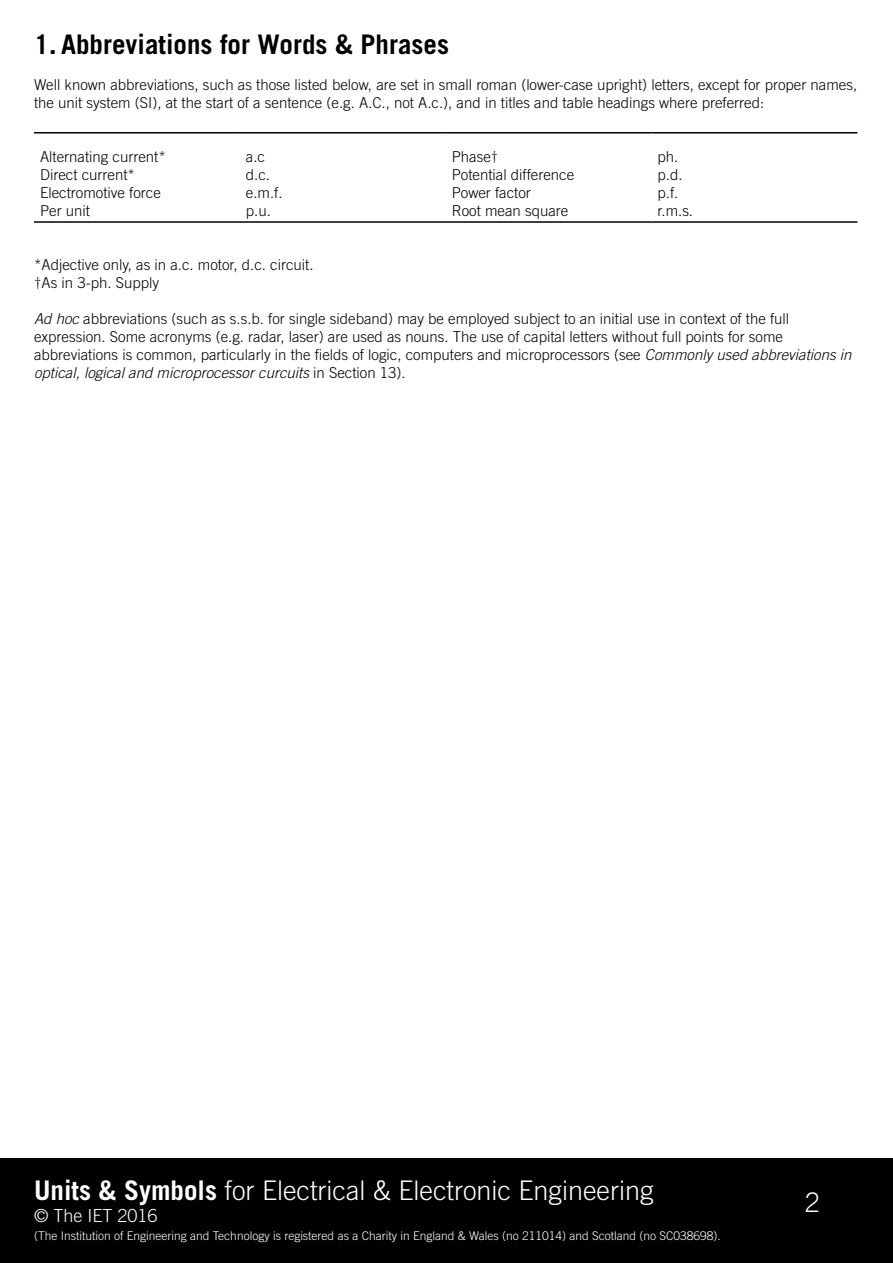
<style>
.page{position:relative;width:893px;height:1263px;background:#fff}
.page>*{position:absolute;margin:0;border:0;box-sizing:border-box;transform-origin:0 0}
.t1{font:300 27px "Trade Gothic LT Std";color:#fff}
.t2{font:700 27px "Trade Gothic LT Std";color:#000}
.t3{font:300 18px "Trade Gothic LT Std";color:#fff}
.t4{font:300 15px/18px "Trade Gothic LT Std";color:#000}
.t5{font:300 12px "Trade Gothic LT Std";color:#fff}
.s1{font-style:italic}
.s2{font-weight:700}
</style>
<div class="page">
<div style="left:0;top:1158px;width:893px;height:105px;background:#000"></div>
<hr style="left:34px;top:132px;width:206px;height:2px;background:#000">
<hr style="left:240px;top:132px;width:206px;height:2px;background:#000">
<hr style="left:446px;top:132px;width:206px;height:2px;background:#000">
<hr style="left:652px;top:132px;width:205px;height:2px;background:#000">
<hr style="left:34px;top:221px;width:206px;height:2px;background:#000">
<hr style="left:240px;top:221px;width:206px;height:2px;background:#000">
<hr style="left:446px;top:221px;width:206px;height:2px;background:#000">
<hr style="left:652px;top:221px;width:205px;height:2px;background:#000">
<h1 class="t2" style="left:34px;top:28px;width:416px">1. Abbreviations for Words &amp; Phrases</h1>
<p class="t4" style="left:34px;top:75px;width:825px">Well known abbreviations, such as those listed below, are set in small roman (lower-case upright) letters, except for proper names, the unit system (SI), at the start of a sentence (e.g. A.C., not A.c.), and in titles and table headings where preferred:</p>
<p class="t4" style="left:40px;top:147px;width:127px">Alternating current*<br>Direct current*<br>Electromotive force<br>Per unit</p>
<p class="t4" style="left:246px;top:147px;width:38px">a.c d.c. e.m.f. p.u.</p>
<p class="t4" style="left:452px;top:147px;width:124px">Phase†<br>Potential difference<br>Power factor<br>Root mean square</p>
<p class="t4" style="left:658px;top:147px;width:37px">ph. p.d. p.f. r.m.s.</p>
<p class="t4" style="left:34px;top:255px;width:281px">*Adjective only, as in a.c. motor, d.c. circuit. †As in 3-ph. Supply</p>
<p class="t4" style="left:34px;top:309px;width:819px"><span class="s1">Ad hoc</span> abbreviations (such as s.s.b. for single sideband) may be employed subject to an initial use in context of the full expression. Some acronyms (e.g. radar, laser) are used as nouns. The use of capital letters without full points for some abbreviations is common, particularly in the fields of logic, computers and microprocessors (see <span class="s1">Commonly used abbreviations in optical, logical and microprocessor curcuits</span> in Section 13).</p>
<h1 class="t1" style="left:34px;top:1175px;width:621px"><span class="s2">Units &amp; Symbols</span> for Electrical &amp; Electronic Engineering</h1>
<p class="t3" style="left:34px;top:1205px;width:125px">© The IET 2016</p>
<p class="t5" style="left:34px;top:1228px;width:688px">(The Institution of Engineering and Technology is registered as a Charity in England &amp; Wales (no 211014) and Scotland (no SC038698).</p>
<h1 class="t1" style="left:805px;top:1187px;width:17px">2</h1>
</div>
